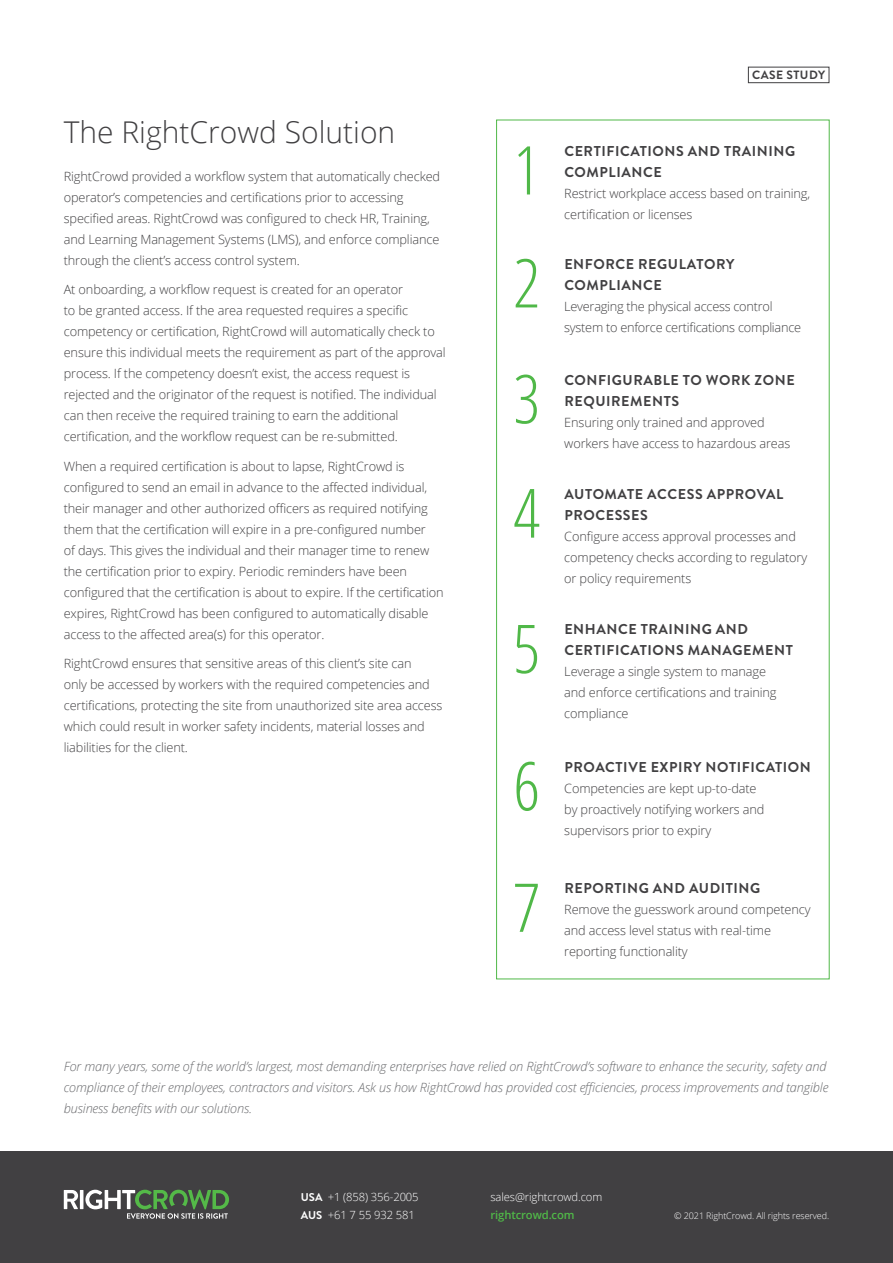
<style>
.page{position:relative;width:893px;height:1263px;background:#fff}
.page>*{position:absolute;margin:0;border:0;box-sizing:border-box;transform-origin:0 0}
.t1{font:300 condensed 67.2px "Open Sans";color:#50b848}
.t2{font:300 30px "Open Sans";color:#414042}
.t3{font:700 14.25px/21px "Brandon Grotesque";letter-spacing:.04em;color:#414042}
.t4{font:300 12.75px/21px "Open Sans";letter-spacing:-.01em;color:#414042}
.t5{font:italic 300 12.75px/21px "Open Sans";letter-spacing:-.01em;color:#696a6d}
.t6{font:700 12px "Brandon Grotesque";letter-spacing:.04em;color:#414042}
.t7{font:300 11.25px/18px "Open Sans";letter-spacing:-.01em;color:#fff}
.t8{font:600 11.25px "Open Sans";letter-spacing:-.01em;color:#50b848}
.t9{font:300 9px "Open Sans";letter-spacing:-.01em;color:#fff}
.s1{font-family:"Brandon Grotesque";font-weight:700}
</style>
<div class="page">
<div style="left:748px;top:67px;width:81px;height:16px;border:1px solid #414042"></div>
<div style="left:0;top:1151px;width:893px;height:112px;background:#414042"></div>
<svg style="left:64px;top:1190px;width:14px;height:19px"></svg>
<hr style="left:80px;top:1190px;width:3px;height:19px;background:#fff">
<svg style="left:85px;top:1190px;width:144px;height:29px"></svg>
<h2 class="t2" style="left:64px;top:111px;width:333px">The RightCrowd Solution</h2>
<p class="t4" style="left:64px;top:165px;width:378px">RightCrowd provided a workflow system that automatically checked operator’s competencies and certifications prior to accessing specified areas. RightCrowd was configured to check HR, Training, and Learning Management Systems (LMS), and enforce compliance through the client’s access control system.</p>
<p class="t4" style="left:64px;top:279px;width:383px">At onboarding, a workflow request is created for an operator<br>to be granted access. If the area requested requires a specific competency or certification, RightCrowd will automatically check to ensure this individual meets the requirement as part of the approval process. If the competency doesn’t exist, the access request is rejected and the originator of the request is notified. The individual can then receive the required training to earn the additional certification, and the workflow request can be re-submitted.</p>
<p class="t4" style="left:64px;top:455px;width:381px">When a required certification is about to lapse, RightCrowd is configured to send an email in advance to the affected individual, their manager and other authorized officers as required notifying them that the certification will expire in a pre-configured number<br>of days. This gives the individual and their manager time to renew the certification prior to expiry. Periodic reminders have been configured that the certification is about to expire. If the certification expires, RightCrowd has been configured to automatically disable access to the affected area(s) for this operator.</p>
<p class="t4" style="left:64px;top:653px;width:380px">RightCrowd ensures that sensitive areas of this client’s site can<br>only be accessed by workers with the required competencies and certifications, protecting the site from unauthorized site area access which could result in worker safety incidents, material losses and liabilities for the client.</p>
<p class="t6" style="left:752px;top:67px;width:75px">CASE STUDY</p>
<h1 class="t1" style="left:513px;top:125px;width:28px">1</h1>
<h1 class="t1" style="left:513px;top:237px;width:28px">2</h1>
<h1 class="t1" style="left:513px;top:353px;width:28px">3</h1>
<h1 class="t1" style="left:513px;top:468px;width:28px">4</h1>
<h1 class="t1" style="left:513px;top:603px;width:28px">5</h1>
<h1 class="t1" style="left:513px;top:740px;width:28px">6</h1>
<h1 class="t1" style="left:513px;top:862px;width:28px">7</h1>
<p class="t3" style="left:564px;top:141px;width:232px">CERTIFICATIONS AND TRAINING<br>COMPLIANCE</p>
<p class="t4" style="left:564px;top:182px;width:247px">Restrict workplace access based on training, certification or licenses</p>
<p class="t3" style="left:564px;top:254px;width:172px">ENFORCE REGULATORY<br>COMPLIANCE</p>
<p class="t4" style="left:564px;top:295px;width:238px">Leveraging the physical access control system to enforce certifications compliance</p>
<p class="t3" style="left:564px;top:369px;width:232px">CONFIGURABLE TO WORK ZONE<br>REQUIREMENTS</p>
<p class="t4" style="left:564px;top:411px;width:228px">Ensuring only trained and approved workers have access to hazardous areas</p>
<p class="t3" style="left:564px;top:484px;width:220px">AUTOMATE ACCESS APPROVAL<br>PROCESSES</p>
<p class="t4" style="left:564px;top:526px;width:245px">Configure access approval processes and competency checks according to regulatory or policy requirements</p>
<p class="t3" style="left:564px;top:619px;width:230px">ENHANCE TRAINING AND<br>CERTIFICATIONS MANAGEMENT</p>
<p class="t4" style="left:564px;top:661px;width:214px">Leverage a single system to manage and enforce certifications and training compliance</p>
<p class="t3" style="left:564px;top:756px;width:248px">PROACTIVE EXPIRY NOTIFICATION</p>
<p class="t4" style="left:564px;top:777px;width:202px">Competencies are kept up-to-date by proactively notifying workers and supervisors prior to expiry</p>
<p class="t3" style="left:564px;top:878px;width:197px">REPORTING AND AUDITING</p>
<p class="t4" style="left:564px;top:899px;width:248px">Remove the guesswork around competency and access level status with real-time reporting functionality</p>
<p class="t5" style="left:64px;top:1055px;width:766px">For many years, some of the world’s largest, most demanding enterprises have relied on RightCrowd’s software to enhance the security, safety and compliance of their employees, contractors and visitors. Ask us how RightCrowd has provided cost efficiencies, process improvements and tangible business benefits with our solutions.</p>
<p class="t7" style="left:301px;top:1187px;width:119px"><span class="s1">USA</span> +1 (858) 356-2005<br><span class="s1">AUS</span> +61 7 55 932 581</p>
<p class="t7" style="left:490px;top:1187px;width:113px">sales@rightcrowd.com</p>
<p class="t8" style="left:490px;top:1207px;width:86px">rightcrowd.com</p>
<p class="t9" style="left:674px;top:1209px;width:156px">© 2021 RightCrowd. All rights reserved.</p>
</div>
